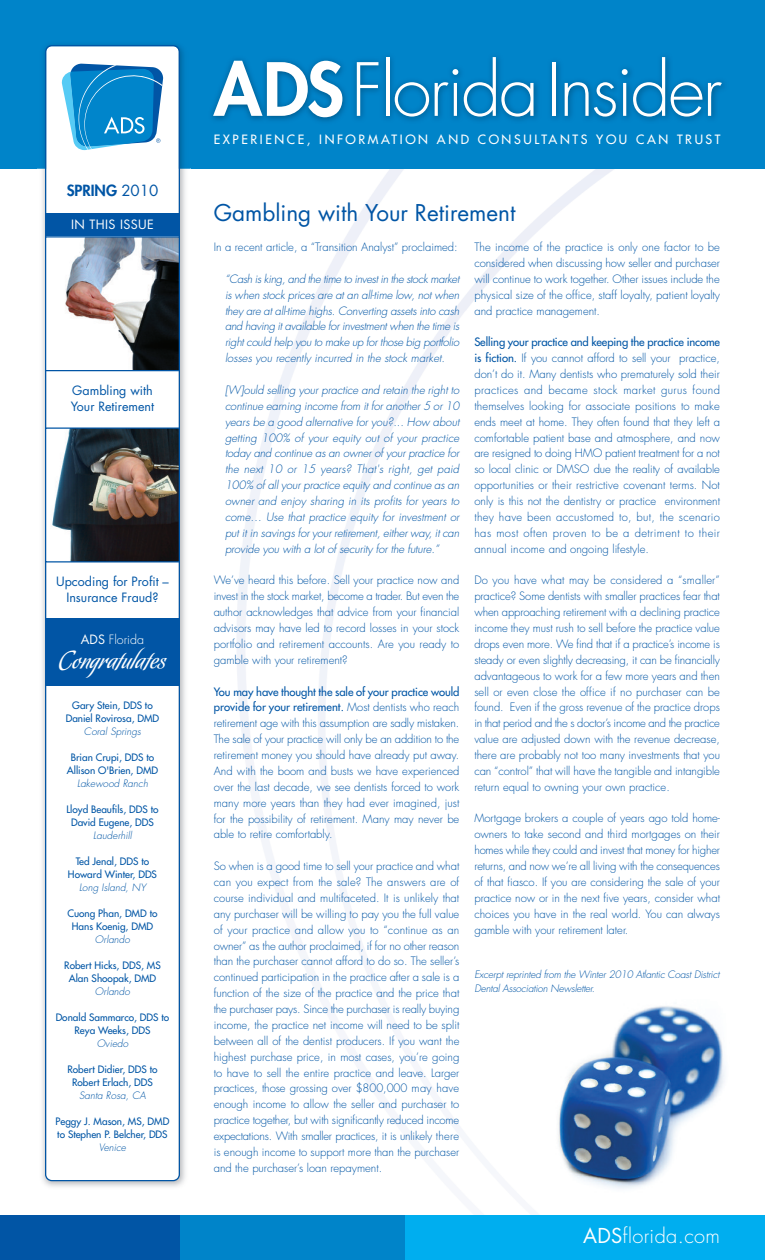
<style>
.page{position:relative;width:765px;height:1260px;background:#fff}
.page>*{position:absolute;margin:0;border:0;box-sizing:border-box;transform-origin:0 0}
.t1{font:300 71.25px "Futura";letter-spacing:-.03em;color:#fff}
.t2{font:25px "Koziupack";color:#fff}
.t3{font:22.5px "Futura";color:#0155a5}
.t4{font:300 20px "Futura";letter-spacing:.02em;color:#fff}
.t5{font:800 15px "Futura";color:#0155a5}
.t6{font:12.5px/16.4px "Futura";color:#0155a5}
.t7{font:12.5px "Futura";letter-spacing:.205em;color:#fff}
.t8{font:12.5px "Futura";letter-spacing:.03em;color:#fff}
.t9{font:300 12.5px "Futura";color:#fff}
.t10{font:300 11.25px/15.9px "Futura";color:#0155a5;text-align:justify}
.t11{font:italic 300 11.25px/15.9px "Futura";letter-spacing:-.01em;color:#0155a5;text-align:justify}
.t12{font:10px/13px "Futura";color:#0155a5;text-align:center}
.t13{font:italic 300 10px/14.6px "Futura";letter-spacing:-.015em;color:#0155a5}
.t14{font:italic 300 10px "Futura";letter-spacing:.005em;color:#0155a5}
.s1{font-weight:400}
.s2{font-weight:800}
</style>
<div class="page">
<img style="left:556px;top:1002px;width:172px;height:190px">
<div style="left:0;top:0;width:765px;height:169px;background:#0084c9"></div>
<img style="left:212px;top:57px;width:512px;height:65px">
<div style="left:405px;top:1215px;width:360px;height:45px;background:#00aeef"></div>
<div style="left:180px;top:1215px;width:225px;height:45px;background:#0084c9"></div>
<div style="left:0;top:1215px;width:180px;height:45px;background:#0155a5"></div>
<img style="left:37px;top:44px;width:154px;height:1145px">
<svg style="left:45px;top:45px;width:135px;height:1136px"></svg>
<div style="left:45px;top:214px;width:135px;height:22px;background:#0155a5"></div>
<svg style="left:62px;top:64px;width:101px;height:86px"></svg>
<div style="left:46px;top:238px;width:133px;height:132px;background:#fff"></div>
<img style="left:65px;top:238px;width:113px;height:131px">
<div style="left:45px;top:236px;width:135px;height:135px;border:1px solid #0155a5"></div>
<div style="left:46px;top:429px;width:133px;height:132px;background:#fff"></div>
<img style="left:52px;top:430px;width:126px;height:130px">
<div style="left:45px;top:428px;width:135px;height:134px;border:1px solid #0155a5"></div>
<div style="left:45px;top:619px;width:135px;height:67px;background:#0155a5"></div>
<h3 class="t5" style="left:67px;top:183px;width:93px">SPRING <span class="s1">2010</span></h3>
<p class="t8" style="left:71px;top:218px;width:84px">IN THIS ISSUE</p>
<p class="t6" style="left:71px;top:383px;width:85px">Gambling with<br>Your Retirement</p>
<p class="t6" style="left:56px;top:574px;width:114px;text-align:center">Upcoding for Profit –<br>Insurance Fraud?</p>
<p class="t9" style="left:81px;top:634px;width:65px"><span class="s1">ADS</span> Florida</p>
<h2 class="t2" style="left:59px;top:645px;width:108px">Congratulates</h2>
<p class="t12" style="left:66px;top:700px;width:95px">Gary Stein, DDS to<br>Daniel Rovirosa, DMD</p>
<p class="t14" style="left:84px;top:727px;width:59px">Coral Springs</p>
<p class="t12" style="left:67px;top:752px;width:93px">Brian Crupi, DDS to<br>Allison O'Brien, DMD</p>
<p class="t14" style="left:77px;top:779px;width:72px">Lakewood Ranch</p>
<p class="t12" style="left:66px;top:804px;width:94px">Lloyd Beaufils, DDS to<br>David Eugene, DDS</p>
<p class="t14" style="left:93px;top:831px;width:40px">Lauderhill</p>
<p class="t12" style="left:68px;top:856px;width:91px">Ted Jenal, DDS to<br>Howard Winter, DDS</p>
<p class="t14" style="left:79px;top:883px;width:68px">Long Island, NY</p>
<p class="t12" style="left:68px;top:908px;width:91px">Cuong Phan, DMD to<br>Hans Koenig, DMD</p>
<p class="t14" style="left:95px;top:935px;width:37px">Orlando</p>
<p class="t12" style="left:64px;top:960px;width:98px">Robert Hicks, DDS, MS<br>Alan Shoopak, DMD</p>
<p class="t14" style="left:95px;top:987px;width:37px">Orlando</p>
<p class="t12" style="left:56px;top:1012px;width:115px">Donald Sammarco, DDS to<br>Reya Weeks, DDS</p>
<p class="t13" style="left:97px;top:1037px;width:33px">Oviedo</p>
<p class="t12" style="left:68px;top:1064px;width:91px">Robert Didier, DDS to<br>Robert Erlach, DDS</p>
<p class="t14" style="left:79px;top:1091px;width:68px">Santa Rosa, CA</p>
<p class="t12" style="left:56px;top:1116px;width:115px;text-align:left">Peggy J. Mason, MS, DMD to Stephen P. Belcher, DDS</p>
<p class="t13" style="left:99px;top:1141px;width:29px">Venice</p>
<h1 class="t1" style="left:214px;top:57px;width:510px"><span class="s2">ADS</span>FloridaInsider</h1>
<p class="t7" style="left:214px;top:133px;width:508px">EXPERIENCE, INFORMATION AND CONSULTANTS YOU CAN TRUST</p>
<h3 class="t3" style="left:214px;top:203px;width:303px">Gambling with Your Retirement</h3>
<p class="t10" style="left:214px;top:240px;width:245px">In a recent article, a “Transition Analyst” proclaimed:</p>
<p class="t11" style="left:225px;top:272px;width:236px">“Cash is king, and the time to invest in the stock market is when stock prices are at an all-time low, not when they are at all-time highs. Converting assets into cash and having it available for investment when the time is right could help you to make up for those big portfolio losses you recently incurred in the stock market.</p>
<p class="t11" style="left:225px;top:383px;width:236px">[W]ould selling your practice and retain the right to continue earning income from it for another 5 or 10 years be a good alternative for you?... How about getting 100% of your equity out of your practice today and continue as an owner of your practice for the next 10 or 15 years? That's right, get paid 100% of all your practice equity and continue as an owner and enjoy sharing in its profits for years to come… Use that practice equity for investment or put it in savings for your retirement, either way, it can provide you with a lot of security for the future.”</p>
<p class="t10" style="left:214px;top:573px;width:247px">We’ve heard this before. Sell your practice now and invest in the stock market, become a trader. But even the author acknowledges that advice from your financial advisors may have led to record losses in your stock portfolio and retirement accounts. Are you ready to gamble with your retirement?</p>
<p class="t10" style="left:214px;top:684px;width:247px"><span class="s1">You may have thought the sale of your practice would provide for your retirement.</span> Most dentists who reach retirement age with this assumption are sadly mistaken.<br>The sale of your practice will only be an addition to the retirement money you should have already put away.<br>And with the boom and busts we have experienced over the last decade, we see dentists forced to work many more years than they had ever imagined, just for the possibility of retirement. Many may never be able to retire comfortably.</p>
<p class="t10" style="left:214px;top:859px;width:247px">So when is a good time to sell your practice and what can you expect from the sale? The answers are of course individual and multifaceted. It is unlikely that any purchaser will be willing to pay you the full value of your practice and allow you to “continue as an owner” as the author proclaimed, if for no other reason than the purchaser cannot afford to do so. The seller’s continued participation in the practice after a sale is a function of the size of the practice and the price that the purchaser pays. Since the purchaser is really buying income, the practice net income will need to be split between all of the dentist producers. If you want the highest purchase price, in most cases, you’re going to have to sell the entire practice and leave. Larger practices, those grossing over $800,000 may have enough income to allow the seller and purchaser to practice together, but with significantly reduced income expectations. With smaller practices, it is unlikely there is enough income to support more than the purchaser and the purchaser’s loan repayment.</p>
<p class="t10" style="left:474px;top:240px;width:247px">The income of the practice is only one factor to be considered when discussing how seller and purchaser will continue to work together. Other issues include the physical size of the office, staff loyalty, patient loyalty and practice management.</p>
<p class="t10" style="left:474px;top:335px;width:247px"><span class="s1">Selling your practice and keeping the practice income is fiction.</span> If you cannot afford to sell your practice, don’t do it. Many dentists who prematurely sold their practices and became stock market gurus found themselves looking for associate positions to make ends meet at home. They often found that they left a comfortable patient base and atmosphere, and now are resigned to doing HMO patient treatment for a not so local clinic or DMSO due the reality of available opportunities or their restrictive covenant terms. Not only is this not the dentistry or practice environment they have been accustomed to, but, the scenario has most often proven to be a detriment to their annual income and ongoing lifestyle.</p>
<p class="t10" style="left:474px;top:573px;width:247px">Do you have what may be considered a “smaller” practice? Some dentists with smaller practices fear that when approaching retirement with a declining practice income they must rush to sell before the practice value drops even more. We find that if a practice’s income is steady or even slightly decreasing, it can be financially advantageous to work for a few more years and then sell or even close the office if no purchaser can be found. Even if the gross revenue of the practice drops in that period and the s doctor’s income and the practice value are adjusted down with the revenue decrease, there are probably not too many investments that you can “control” that will have the tangible and intangible return equal to owning your own practice.</p>
<p class="t10" style="left:474px;top:811px;width:247px">Mortgage brokers a couple of years ago told home&shy;owners to take second and third mortgages on their homes while they could and invest that money for higher returns, and now we’re all living with the consequences of that fiasco. If you are considering the sale of your practice now or in the next five years, consider what choices you have in the real world. You can always gamble with your retirement later.</p>
<p class="t13" style="left:474px;top:967px;width:247px">Excerpt reprinted from the Winter 2010 Atlantic Coast District<br>Dental Association Newsletter.</p>
<h3 class="t4" style="left:583px;top:1227px;width:138px"><span class="s1">ADS</span>florida.com</h3>
</div>
